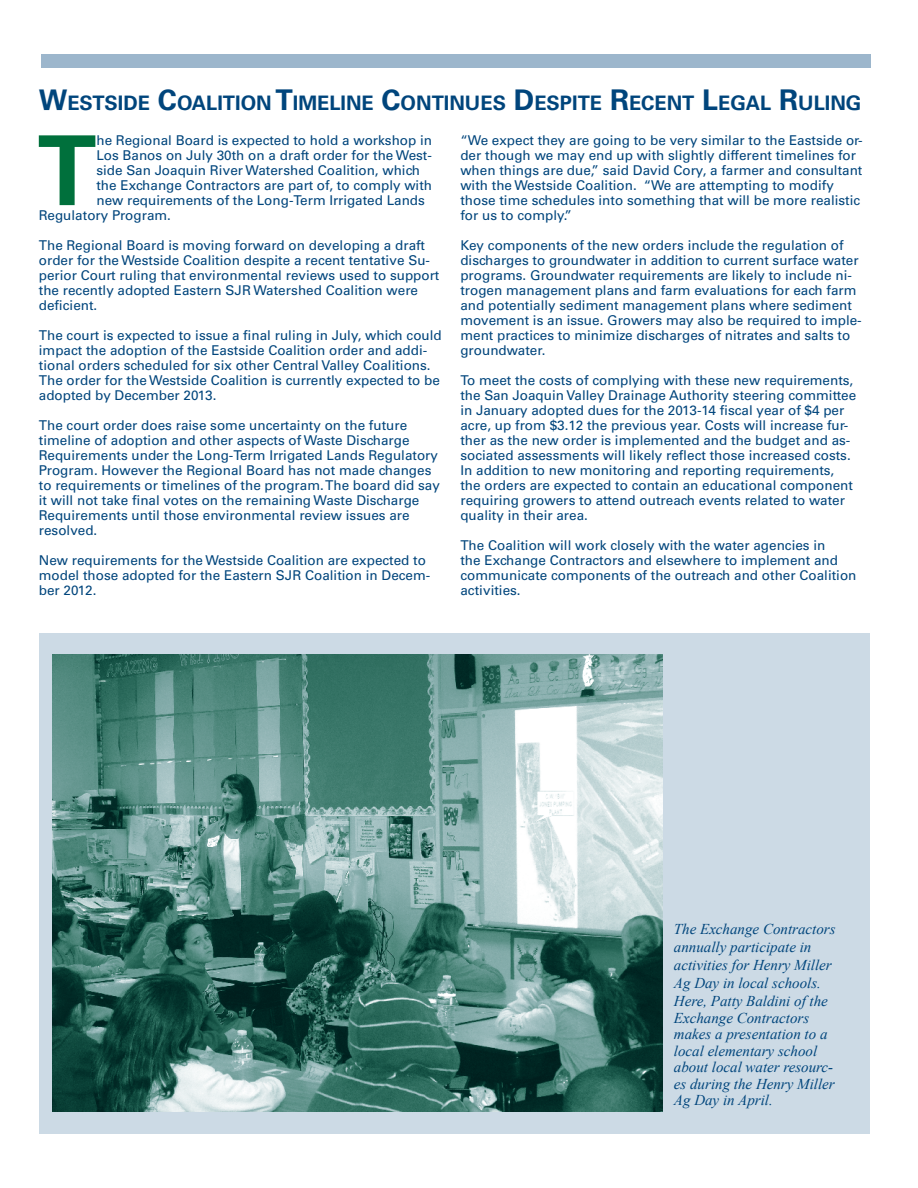
<style>
.page{position:relative;width:918px;height:1188px;background:#fff}
.page>*{position:absolute;margin:0;border:0;box-sizing:border-box;transform-origin:0 0}
.t1{font:700 96.45px "Univers";color:#00703c}
.t2{font:700 19.95px "Univers";color:#00457c}
.t3{font:italic 15px/16.5px "Times New Roman";color:#00457c}
.t4{font:13.5px/15px "Univers";color:#00457c}
.s1{font-size:28.5px}
</style>
<div class="page">
<div style="left:40px;top:633px;width:830px;height:500px;background:#ccdae5"></div>
<img style="left:53px;top:654px;width:609px;height:458px">
<div style="left:41px;top:54px;width:830px;height:13px;background:#9cb6cc"></div>
<h2 class="t2" style="left:39px;top:91px;width:824px"><span class="s1">W</span>ESTSIDE <span class="s1">C</span>OALITION <span class="s1">T</span>IMELINE <span class="s1">C</span>ONTINUES <span class="s1">D</span> ESPITE <span class="s1">R</span>ECENT <span class="s1">L</span>EGAL <span class="s1">R</span>ULING</h2>
<h1 class="t1" style="left:37px;top:115px;width:60px">T</h1>
<p class="t4" style="left:96px;top:133px;width:337px">he Regional Board is expected to hold a workshop in</p>
<p class="t4" style="left:460px;top:133px;width:404px">“We expect they are going to be very similar to the Eastside or&shy;der though we may end up with slightly different timelines for when things are due,” said David Cory, a farmer and consultant with the Westside Coalition. “We are attempting to modify those time schedules into something that will be more realistic for us to comply.”</p>
<p class="t4" style="left:460px;top:238px;width:403px">Key components of the new orders include the regulation of discharges to groundwater in addition to current surface water programs. Groundwater requirements are likely to include ni&shy;trogen management plans and farm evaluations for each farm and potentially sediment management plans where sediment movement is an issue. Growers may also be required to imple&shy;ment practices to minimize discharges of nitrates and salts to groundwater.</p>
<p class="t4" style="left:460px;top:373px;width:397px">To meet the costs of complying with these new requirements, the San Joaquin Valley Drainage Authority steering committee in January adopted dues for the 2013-14 fiscal year of $4 per acre, up from $3.12 the previous year. Costs will increase fur&shy;ther as the new order is implemented and the budget and as&shy;sociated assessments will likely reflect those increased costs.<br>In addition to new monitoring and reporting requirements, the orders are expected to contain an educational component requiring growers to attend outreach events related to water quality in their area.</p>
<p class="t4" style="left:460px;top:538px;width:398px">The Coalition will work closely with the water agencies in<br>the Exchange Contractors and elsewhere to implement and communicate components of the outreach and other Coalition activities.</p>
<p class="t4" style="left:96px;top:148px;width:337px">Los Banos on July 30th on a draft order for the West-</p>
<p class="t4" style="left:96px;top:163px;width:325px">side San Joaquin River Watershed Coalition, which</p>
<p class="t4" style="left:96px;top:178px;width:337px">the Exchange Contractors are part of, to comply with</p>
<p class="t4" style="left:96px;top:193px;width:330px">new requirements of the Long-Term Irrigated Lands</p>
<p class="t4" style="left:39px;top:208px;width:134px">Regulatory Program.</p>
<p class="t4" style="left:39px;top:238px;width:402px">The Regional Board is moving forward on developing a draft order for the Westside Coalition despite a recent tentative Su&shy;perior Court ruling that environmental reviews used to support the recently adopted Eastern SJR Watershed Coalition were deficient.</p>
<p class="t4" style="left:39px;top:328px;width:405px">The court is expected to issue a final ruling in July, which could impact the adoption of the Eastside Coalition order and addi&shy;tional orders scheduled for six other Central Valley Coalitions.<br>The order for the Westside Coalition is currently expected to be adopted by December 2013.</p>
<p class="t4" style="left:39px;top:418px;width:403px">The court order does raise some uncertainty on the future timeline of adoption and other aspects of Waste Discharge Requirements under the Long-Term Irrigated Lands Regulatory Program. However the Regional Board has not made changes to requirements or timelines of the program. The board did say it will not take final votes on the remaining Waste Discharge Requirements until those environmental review issues are resolved.</p>
<p class="t4" style="left:39px;top:553px;width:393px">New requirements for the Westside Coalition are expected to model those adopted for the Eastern SJR Coalition in Decem&shy;ber 2012.</p>
<p class="t3" style="left:674px;top:920px;width:163px;line-height:18px">The Exchange Contractors annually participate in activities for Henry Miller<br>Ag Day in local schools.<br>Here, Patty Baldini of the</p>
<p class="t3" style="left:674px;top:1009px;width:162px">Exchange Contractors makes a presentation to a local elementary school about local water resourc&shy;es during the Henry Miller<br>Ag Day in April.</p>
</div>
